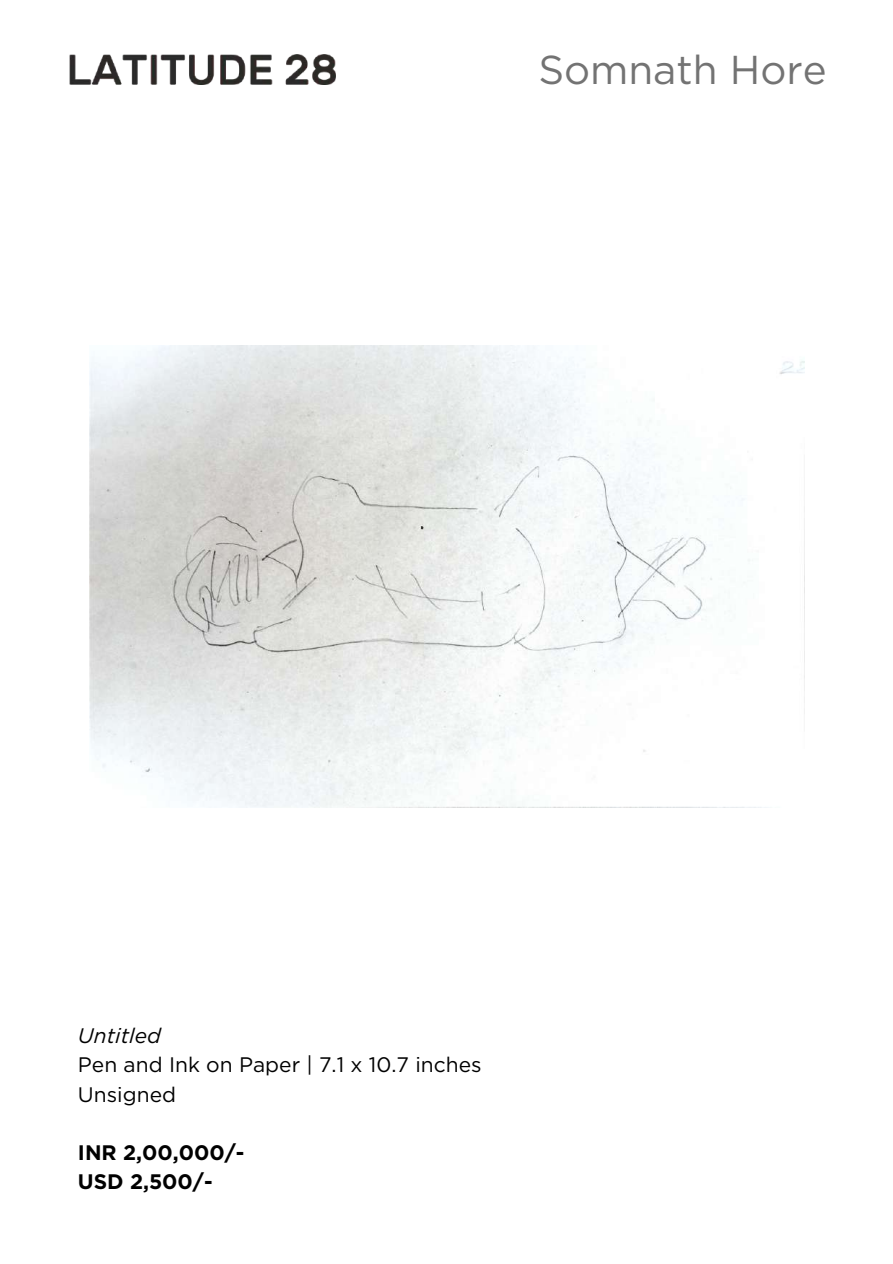
<style>
.page{position:relative;width:893px;height:1264px;background:#fff}
.page>*{position:absolute;margin:0;border:0;box-sizing:border-box;transform-origin:0 0}
.t1{font:40.35px "Gotham";color:#737373}
.t2{font:21px/29.2px "Gotham";color:#000}
.t3{font:700 21px/29.2px "Gotham";color:#000}
.t4{font:italic 21px "Gotham";color:#000}
</style>
<div class="page">
<img style="left:69px;top:54px;width:266px;height:31px">
<img style="left:89px;top:345px;width:715px;height:462px">
<h1 class="t1" style="left:538px;top:45px;width:290px">Somnath Hore</h1>
<p class="t4" style="left:78px;top:1022px;width:84px">Untitled</p>
<p class="t2" style="left:78px;top:1050px;width:405px">Pen and Ink on Paper | 7.1 x 10.7 inches<br>Unsigned</p>
<p class="t3" style="left:78px;top:1137px;width:168px">INR 2,00,000/-<br>USD 2,500/-</p>
</div>
